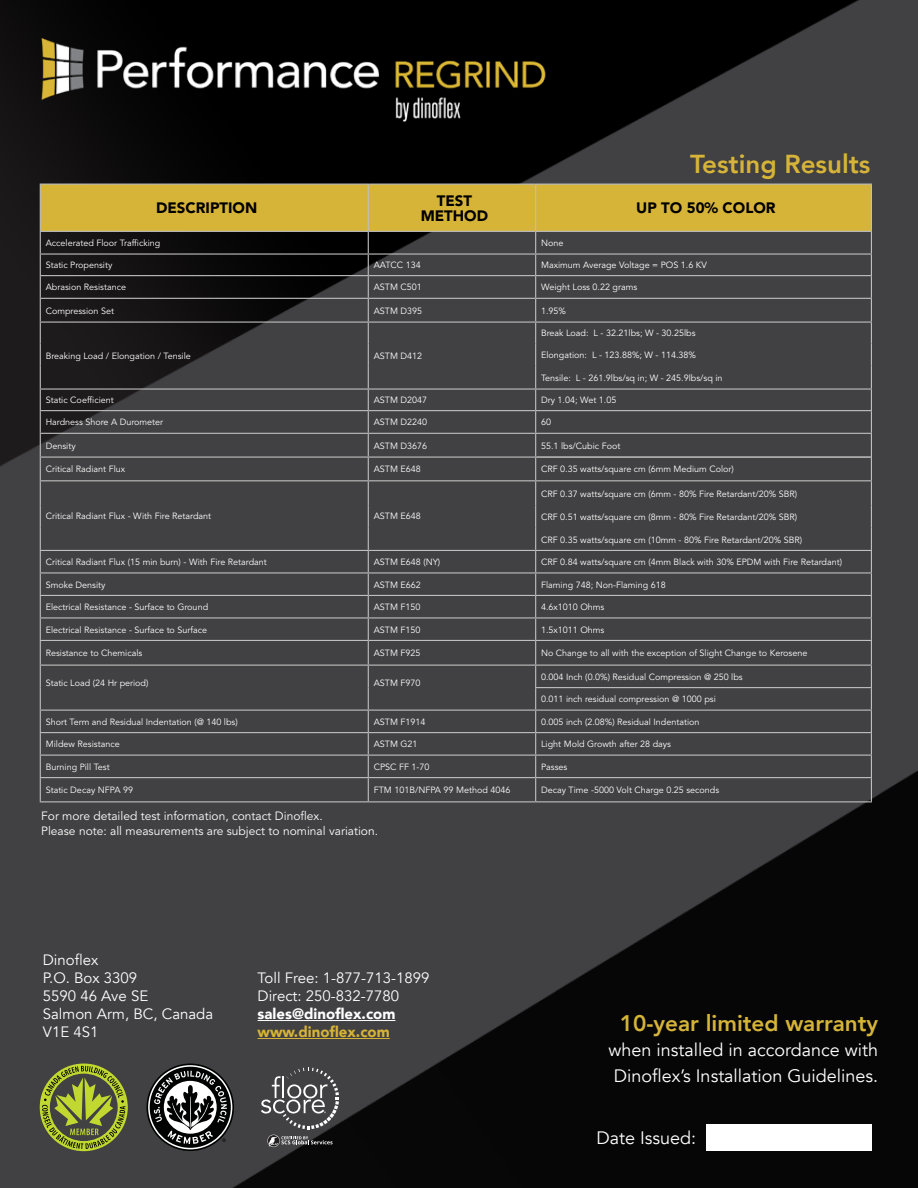
<style>
.page{position:relative;width:918px;height:1188px;background:#fff}
.page>*{position:absolute;margin:0;border:0;box-sizing:border-box;transform-origin:0 0}
.t1{font:800 25.95px "Avenir";color:#d6b438}
.t2{font:800 22.5px "Avenir";color:#d6b438}
.t3{font:18px/25.5px "Avenir";color:#fff}
.t4{font:15px/18px "Avenir";color:#fff}
.t5{font:900 15px/15px "Avenir LT Std";color:#000;text-align:center}
.t6{font:900 15px "Avenir";color:#fff}
.t7{font:900 15px "Avenir";color:#d6b438}
.t8{font:12px/14.4px "Avenir LT Std";color:#fff}
.t9{font:9px "Avenir LT Std";color:#fff}
</style>
<div class="page">
<img style="left:0;top:0;width:918px;height:1188px">
<svg style="left:40px;top:1064px;width:88px;height:87px;background:#737c36"></svg>
<svg style="left:147px;top:1064px;width:87px;height:87px"></svg>
<svg style="left:261px;top:1067px;width:78px;height:80px;background:#5a595b"></svg>
<div style="left:707px;top:1124px;width:165px;height:27px;background:#fff"></div>
<hr style="left:258px;top:1020px;width:137px;height:1px;background:#fff">
<hr style="left:258px;top:1038px;width:132px;height:1px;background:#d6b438">
<img style="left:28px;top:26px;width:540px;height:108px">
<hr style="left:40px;top:801px;width:328px;height:1px;background:#bfbfbf">
<hr style="left:368px;top:801px;width:168px;height:1px;background:#bfbfbf">
<hr style="left:536px;top:801px;width:336px;height:1px;background:#bfbfbf">
<svg style="left:40px;top:184px;width:832px;height:617px;background:#504c45"></svg>
<hr style="left:536px;top:456px;width:335px;height:2px;background:#bfbfbf">
<h1 class="t1" style="left:690px;top:143px;width:182px">Testing Results</h1>
<h3 class="t5" style="left:156px;top:201px;width:103px">DESCRIPTION</h3>
<h3 class="t5" style="left:421px;top:193px;width:69px">TEST<br>METHOD</h3>
<h3 class="t5" style="left:636px;top:201px;width:141px">UP TO 50% COLOR</h3>
<p class="t9" style="left:46px;top:238px;width:116px">Accelerated Floor Trafficking</p>
<p class="t9" style="left:541px;top:238px;width:24px">None</p>
<p class="t9" style="left:46px;top:260px;width:68px">Static Propensity</p>
<p class="t9" style="left:374px;top:260px;width:49px">AATCC 134</p>
<p class="t9" style="left:541px;top:260px;width:168px">Maximum Average Voltage = POS 1.6 KV</p>
<p class="t9" style="left:46px;top:282px;width:82px">Abrasion Resistance</p>
<p class="t9" style="left:374px;top:282px;width:50px">ASTM C501</p>
<p class="t9" style="left:541px;top:282px;width:98px">Weight Loss 0.22 grams</p>
<p class="t9" style="left:46px;top:305px;width:70px">Compression Set</p>
<p class="t9" style="left:374px;top:305px;width:50px">ASTM D395</p>
<p class="t9" style="left:541px;top:305px;width:27px">1.95%</p>
<p class="t9" style="left:46px;top:351px;width:147px">Breaking Load / Elongation / Tensile</p>
<p class="t9" style="left:374px;top:351px;width:50px">ASTM D412</p>
<p class="t9" style="left:541px;top:328px;width:156px">Break Load: L - 32.21lbs; W - 30.25lbs</p>
<p class="t9" style="left:541px;top:350px;width:157px">Elongation: L - 123.88%; W - 114.38%</p>
<p class="t9" style="left:541px;top:372px;width:183px">Tensile: L - 261.9lbs/sq in; W - 245.9lbs/sq in</p>
<p class="t9" style="left:46px;top:395px;width:70px">Static Coefficient</p>
<p class="t9" style="left:374px;top:395px;width:55px">ASTM D2047</p>
<p class="t9" style="left:541px;top:395px;width:77px">Dry 1.04; Wet 1.05</p>
<p class="t9" style="left:46px;top:417px;width:119px">Hardness Shore A Durometer</p>
<p class="t9" style="left:374px;top:417px;width:55px">ASTM D2240</p>
<p class="t9" style="left:541px;top:417px;width:12px">60</p>
<p class="t9" style="left:46px;top:440px;width:31px">Density</p>
<p class="t9" style="left:374px;top:440px;width:55px">ASTM D3676</p>
<p class="t9" style="left:541px;top:440px;width:81px">55.1 lbs/Cubic Foot</p>
<p class="t9" style="left:46px;top:464px;width:81px">Critical Radiant Flux</p>
<p class="t9" style="left:374px;top:464px;width:49px">ASTM E648</p>
<p class="t9" style="left:541px;top:464px;width:194px">CRF 0.35 watts/square cm (6mm Medium Color)</p>
<p class="t9" style="left:46px;top:511px;width:167px">Critical Radiant Flux - With Fire Retardant</p>
<p class="t9" style="left:374px;top:511px;width:49px">ASTM E648</p>
<p class="t9" style="left:541px;top:488px;width:258px">CRF 0.37 watts/square cm (6mm - 80% Fire Retardant/20% SBR)</p>
<p class="t9" style="left:541px;top:512px;width:258px">CRF 0.51 watts/square cm (8mm - 80% Fire Retardant/20% SBR)</p>
<p class="t9" style="left:541px;top:534px;width:263px">CRF 0.35 watts/square cm (10mm - 80% Fire Retardant/20% SBR)</p>
<p class="t9" style="left:46px;top:557px;width:223px">Critical Radiant Flux (15 min burn) - With Fire Retardant</p>
<p class="t9" style="left:374px;top:557px;width:68px">ASTM E648 (NY)</p>
<p class="t9" style="left:541px;top:557px;width:303px">CRF 0.84 watts/square cm (4mm Black with 30% EPDM with Fire Retardant)</p>
<p class="t9" style="left:46px;top:579px;width:61px">Smoke Density</p>
<p class="t9" style="left:374px;top:579px;width:49px">ASTM E662</p>
<p class="t9" style="left:541px;top:579px;width:126px">Flaming 748; Non-Flaming 618</p>
<p class="t9" style="left:46px;top:602px;width:164px">Electrical Resistance - Surface to Ground</p>
<p class="t9" style="left:374px;top:602px;width:48px">ASTM F150</p>
<p class="t9" style="left:541px;top:602px;width:65px">4.6x1010 Ohms</p>
<p class="t9" style="left:46px;top:624px;width:163px">Electrical Resistance - Surface to Surface</p>
<p class="t9" style="left:374px;top:624px;width:48px">ASTM F150</p>
<p class="t9" style="left:541px;top:624px;width:65px">1.5x1011 Ohms</p>
<p class="t9" style="left:46px;top:648px;width:98px">Resistance to Chemicals</p>
<p class="t9" style="left:374px;top:648px;width:48px">ASTM F925</p>
<p class="t9" style="left:541px;top:648px;width:268px">No Change to all with the exception of Slight Change to Kerosene</p>
<p class="t9" style="left:46px;top:677px;width:104px">Static Load (24 Hr period)</p>
<p class="t9" style="left:374px;top:677px;width:48px">ASTM F970</p>
<p class="t9" style="left:541px;top:671px;width:203px">0.004 Inch (0.0%) Residual Compression @ 250 lbs</p>
<p class="t9" style="left:541px;top:694px;width:176px">0.011 inch residual compression @ 1000 psi</p>
<p class="t9" style="left:46px;top:716px;width:194px">Short Term and Residual Indentation (@ 140 lbs)</p>
<p class="t9" style="left:374px;top:716px;width:53px">ASTM F1914</p>
<p class="t9" style="left:541px;top:716px;width:160px">0.005 inch (2.08%) Residual Indentation</p>
<p class="t9" style="left:46px;top:739px;width:76px">Mildew Resistance</p>
<p class="t9" style="left:374px;top:739px;width:45px">ASTM G21</p>
<p class="t9" style="left:541px;top:739px;width:131px">Light Mold Growth after 28 days</p>
<p class="t9" style="left:46px;top:761px;width:66px">Burning Pill Test</p>
<p class="t9" style="left:374px;top:761px;width:57px">CPSC FF 1-70</p>
<p class="t9" style="left:541px;top:761px;width:28px">Passes</p>
<p class="t9" style="left:46px;top:785px;width:89px">Static Decay NFPA 99</p>
<p class="t9" style="left:374px;top:785px;width:138px">FTM 101B/NFPA 99 Method 4046</p>
<p class="t9" style="left:541px;top:785px;width:180px">Decay Time -5000 Volt Charge 0.25 seconds</p>
<h3 class="t8" style="left:41px;top:809px;width:338px">For more detailed test information, contact Dinoflex.<br>Please note: all measurements are subject to nominal variation.</h3>
<h3 class="t4" style="left:43px;top:952px;width:172px">Dinoflex<br>P.O. Box 3309<br>5590 46 Ave SE<br>Salmon Arm, BC, Canada<br>V1E 4S1</h3>
<h3 class="t4" style="left:258px;top:970px;width:174px">Toll Free: 1-877-713-1899<br>Direct: 250-832-7780</h3>
<h3 class="t6" style="left:258px;top:1001px;width:139px">sales@dinoflex.com</h3>
<h3 class="t7" style="left:258px;top:1019px;width:134px">www.dinoflex.com</h3>
<h2 class="t2" style="left:620px;top:1005px;width:260px">10-year limited warranty</h2>
<h3 class="t3" style="left:609px;top:1037px;width:271px">when installed in accordance with<br>Dinoflex’s Installation Guidelines.</h3>
<h3 class="t3" style="left:596px;top:1125px;width:101px">Date Issued:</h3>
</div>
